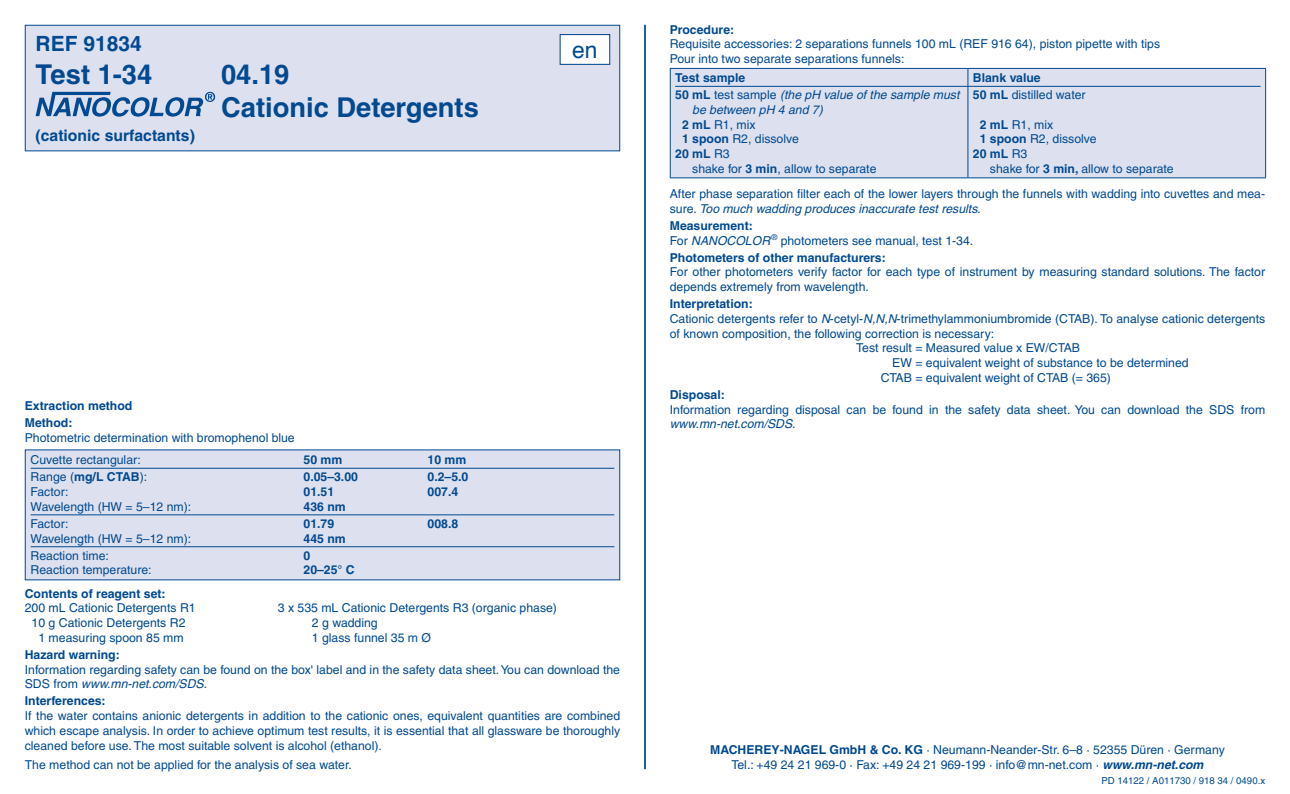
<style>
.page{position:relative;width:1290px;height:794px;background:#fff}
.page>*{position:absolute;margin:0;border:0;box-sizing:border-box;transform-origin:0 0}
.t1{font:700 27.3px/32.9px "Helvetica LT Pro";color:#014990}
.t2{font:22.75px "Helvetica";color:#014990}
.t3{font:700 21px "Helvetica LT Pro";color:#014990}
.t4{font:700 15.75px "Helvetica LT Pro";color:#014990}
.t5{font:12.25px/14.7px "Helvetica LT Pro";color:#014990}
.t6{font:700 12.25px/17.2px "Helvetica LT Pro";color:#014990}
.t7{font:italic 12.25px/17.2px "Helvetica LT Pro";color:#014990}
.t8{font:9.62px "Helvetica LT Pro";color:#014990}
.s1{font-weight:700}
.s2{font-style:italic}
.s3{font-weight:700;font-style:normal}
.s4{font-style:normal}
.s5{font-weight:400}
.s6{font-weight:700;font-style:italic}
</style>
<div class="page">
<hr style="left:644px;top:25px;width:2px;height:744px;background:#014990">
<div style="left:25px;top:25px;width:595px;height:126px;background:#dde1ef"></div>
<svg style="left:36px;top:92px;width:179px;height:25px"></svg>
<div style="left:25px;top:25px;width:595px;height:126px;border:1px solid #014990"></div>
<div style="left:560px;top:35px;width:50px;height:29px;background:#fff"></div>
<div style="left:560px;top:34px;width:50px;height:31px;border:1px solid #014990"></div>
<div style="left:25px;top:450px;width:595px;height:130px;background:#dde1ef"></div>
<hr style="left:31px;top:468px;width:583px;height:1px;background:#014990">
<hr style="left:31px;top:514px;width:583px;height:1px;background:#014990">
<hr style="left:31px;top:546px;width:583px;height:1px;background:#014990">
<div style="left:671px;top:69px;width:594px;height:108px;background:#dde1ef"></div>
<hr style="left:670px;top:68px;width:298px;height:1px;background:#014990">
<hr style="left:670px;top:69px;width:1px;height:108px;background:#014990">
<hr style="left:968px;top:68px;width:298px;height:1px;background:#014990">
<hr style="left:967px;top:69px;width:1px;height:108px;background:#014990">
<hr style="left:1265px;top:69px;width:1px;height:108px;background:#014990">
<hr style="left:670px;top:177px;width:298px;height:1px;background:#014990">
<hr style="left:968px;top:177px;width:298px;height:1px;background:#014990">
<hr style="left:675px;top:86px;width:298px;height:1px;background:#014990">
<hr style="left:973px;top:86px;width:287px;height:1px;background:#014990">
<h3 class="t3" style="left:36px;top:30px;width:108px">REF 91834</h3>
<h1 class="t1" style="left:36px;top:58px;width:118px">Test 1-34</h1>
<h1 class="t1" style="left:221px;top:58px;width:259px">04.19<br>Cationic Detergents</h1>
<p class="t4" style="left:36px;top:125px;width:161px">(cationic surfactants)</p>
<h2 class="t2" style="left:572px;top:32px;width:27px">en</h2>
<p class="t6" style="left:25px;top:397px;width:109px">Extraction method<br>Method:</p>
<p class="t5" style="left:31px;top:427px;width:266px;line-height:22.1px;text-indent:-6px">Photometric determination with bromophenol blue<br>Cuvette rectangular:</p>
<p class="t6" style="left:303px;top:451px;width:40px">50 mm</p>
<p class="t6" style="left:427px;top:451px;width:40px">10 mm</p>
<p class="t5" style="left:31px;top:469px;width:118px">Range (<span class="s1">mg/L CTAB</span>):</p>
<p class="t6" style="left:303px;top:468px;width:56px">0.05–3.00</p>
<p class="t6" style="left:427px;top:468px;width:42px">0.2–5.0</p>
<p class="t5" style="left:31px;top:484px;width:39px">Factor:</p>
<p class="t6" style="left:303px;top:483px;width:32px">01.51</p>
<p class="t6" style="left:427px;top:483px;width:32px">007.4</p>
<p class="t5" style="left:31px;top:499px;width:162px">Wavelength (HW = 5–12 nm):</p>
<p class="t6" style="left:303px;top:498px;width:44px">436 nm</p>
<p class="t5" style="left:31px;top:516px;width:39px">Factor:</p>
<p class="t6" style="left:303px;top:515px;width:32px">01.79</p>
<p class="t6" style="left:427px;top:515px;width:32px">008.8</p>
<p class="t5" style="left:31px;top:531px;width:162px">Wavelength (HW = 5–12 nm):</p>
<p class="t6" style="left:303px;top:530px;width:44px">445 nm</p>
<p class="t5" style="left:31px;top:548px;width:80px">Reaction time:</p>
<p class="t6" style="left:303px;top:547px;width:8px">0</p>
<p class="t5" style="left:31px;top:563px;width:123px">Reaction temperature:</p>
<p class="t6" style="left:303px;top:561px;width:53px">20–25° C</p>
<p class="t6" style="left:25px;top:584px;width:142px">Contents of reagent set:</p>
<p class="t5" style="left:25px;top:600px;width:172px">200 mL Cationic Detergents R1</p>
<p class="t5" style="left:278px;top:600px;width:281px">3 x 535 mL Cationic Detergents R3 (organic phase)</p>
<p class="t5" style="left:32px;top:615px;width:155px">10 g Cationic Detergents R2</p>
<p class="t5" style="left:312px;top:615px;width:67px">2 g wadding</p>
<p class="t5" style="left:38px;top:630px;width:147px">1 measuring spoon 85 mm</p>
<p class="t5" style="left:312px;top:630px;width:121px">1 glass funnel 35 m Ø</p>
<p class="t6" style="left:25px;top:646px;width:97px">Hazard warning:</p>
<p class="t5" style="left:25px;top:662px;width:597px">Information regarding safety can be found on the box' label and in the safety data sheet. You can download the<br>SDS from <span class="s2">www.mn-net.com/SDS</span>.</p>
<p class="t6" style="left:25px;top:692px;width:82px">Interferences:</p>
<p class="t5" style="left:25px;top:708px;width:597px;text-align:justify">If the water contains anionic detergents in addition to the cationic ones, equivalent quantities are combined which escape analysis. In order to achieve optimum test results, it is essential that all glassware be thoroughly cleaned before use. The most suitable solvent is alcohol (ethanol).</p>
<p class="t5" style="left:25px;top:757px;width:329px">The method can not be applied for the analysis of sea water.</p>
<p class="t6" style="left:670px;top:21px;width:66px">Procedure:</p>
<p class="t5" style="left:670px;top:37px;width:492px">Requisite accessories: 2 separations funnels 100 mL (REF 916 64), piston pipette with tips<br>Pour into two separate separations funnels:</p>
<p class="t7" style="left:675px;top:69px;width:286px"><span class="s3">Test sample<br>50 mL</span> <span class="s4">test sample</span> (the pH value of the sample must</p>
<p class="t7" style="left:692px;top:101px;width:132px">be between pH 4 and 7)</p>
<p class="t5" style="left:682px;top:117px;width:75px"><span class="s1">2 mL</span> R1, mix</p>
<p class="t5" style="left:682px;top:132px;width:118px"><span class="s1">1 spoon</span> R2, dissolve</p>
<p class="t6" style="left:675px;top:145px;width:56px">20 mL <span class="s5">R3</span></p>
<p class="t5" style="left:692px;top:161px;width:186px">shake for <span class="s1">3 min</span>, allow to separate</p>
<p class="t6" style="left:973px;top:69px;width:114px">Blank value<br>50 mL <span class="s5">distilled water</span></p>
<p class="t5" style="left:980px;top:117px;width:75px"><span class="s1">2 mL</span> R1, mix</p>
<p class="t5" style="left:980px;top:132px;width:118px"><span class="s1">1 spoon</span> R2, dissolve</p>
<p class="t6" style="left:973px;top:145px;width:56px">20 mL <span class="s5">R3</span></p>
<p class="t5" style="left:990px;top:161px;width:185px">shake for <span class="s1">3 min,</span> allow to separate</p>
<p class="t5" style="left:670px;top:186px;width:597px">After phase separation filter each of the lower layers through the funnels with wadding into cuvettes and mea&shy;sure. <span class="s2">Too much wadding produces inaccurate test results.</span></p>
<p class="t5" style="left:670px;top:218px;width:305px"><span class="s1">Measurement:<br></span>For <span class="s2">NANOCOLOR</span> <sup>®</sup> photometers see manual, test 1-34.</p>
<p class="t6" style="left:670px;top:249px;width:217px">Photometers of other manufacturers:</p>
<p class="t5" style="left:670px;top:265px;width:597px">For other photometers verify factor for each type of instrument by measuring standard solutions. The factor depends extremely from wavelength.</p>
<p class="t6" style="left:670px;top:295px;width:85px">Interpretation:</p>
<p class="t5" style="left:670px;top:311px;width:597px">Cationic detergents refer to <span class="s2">N</span>-cetyl-<span class="s2">N,N,N</span>-trimethylammoniumbromide (CTAB). To analyse cationic detergents</p>
<p class="t5" style="left:670px;top:326px;width:326px">of known composition, the following correction is necessary:</p>
<p class="t5" style="left:856px;top:341px;width:225px">Test result = Measured value x EW/CTAB</p>
<p class="t5" style="left:892px;top:355px;width:298px">EW = equivalent weight of substance to be determined</p>
<p class="t5" style="left:881px;top:370px;width:232px">CTAB = equivalent weight of CTAB (= 365)</p>
<p class="t6" style="left:670px;top:386px;width:57px">Disposal:</p>
<p class="t5" style="left:670px;top:402px;width:597px">Information regarding disposal can be found in the safety data sheet. You can download the SDS from <span class="s2">www.mn-net.com/SDS</span>.</p>
<p class="t5" style="left:710px;top:743px;width:516px;text-align:center"><span class="s1">MACHEREY-NAGEL GmbH &amp; Co. KG</span> · Neumann-Neander-Str. 6–8 · 52355 Düren · Germany<br>Tel.: +49 24 21 969-0 · Fax: +49 24 21 969-199 · info@mn-net.com · <span class="s6">www.mn-net.com</span></p>
<p class="t8" style="left:1101px;top:774px;width:165px">PD 14122 / A011730 / 918 34 / 0490.x</p>
</div>
